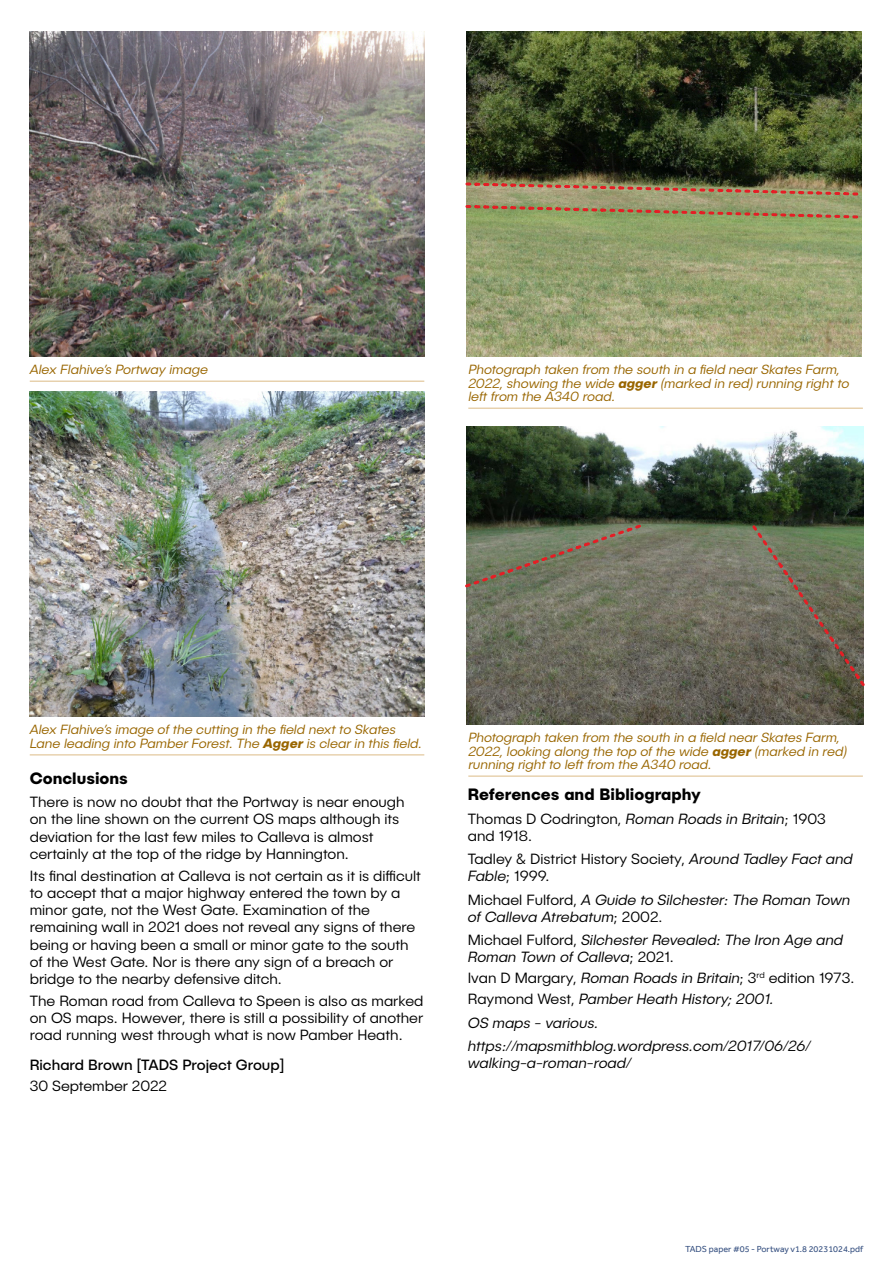
<style>
.page{position:relative;width:893px;height:1263px;background:#fff}
.page>*{position:absolute;margin:0;border:0;box-sizing:border-box;transform-origin:0 0}
.t1{font:700 16.5px "Publica Sans";color:#000}
.t2{font:300 15px/17.2px "Publica Sans";color:#000}
.t3{font:italic 300 15px/17.2px "Publica Sans";color:#000}
.t4{font:15px "Publica Sans";color:#000}
.t5{font:italic 300 13.5px/13.5px "Publica Sans";color:#960}
.t6{font:9px "Effra";color:#385282}
.s1{font-weight:700}
.s2{font-style:italic}
.s3{font-style:normal}
</style>
<div class="page">
<img style="left:30px;top:32px;width:394px;height:324px">
<img style="left:467px;top:32px;width:394px;height:324px">
<img style="left:30px;top:392px;width:394px;height:325px">
<img style="left:467px;top:427px;width:396px;height:297px">
<hr style="left:30px;top:381px;width:394px;height:1px;background:#dcbb86">
<hr style="left:468px;top:408px;width:395px;height:1px;background:#dcbb86">
<hr style="left:468px;top:776px;width:395px;height:1px;background:#dcbb86">
<hr style="left:30px;top:755px;width:394px;height:1px;background:#dcbb86">
<svg style="left:465px;top:181px;width:397px;height:16px;background:#99835f"></svg>
<svg style="left:465px;top:203px;width:397px;height:17px;background:#999364"></svg>
<svg style="left:465px;top:520px;width:184px;height:70px;background:#72745f"></svg>
<svg style="left:748px;top:520px;width:117px;height:169px;background:#6a6a57"></svg>
<p class="t5" style="left:30px;top:363px;width:180px">Alex Flahive’s Portway image</p>
<p class="t5" style="left:468px;top:363px;width:383px">Photograph taken from the south in a field near Skates Farm,<br>2022, showing the wide <span class="s1">agger</span> (marked in red) running right to left from the A340 road.</p>
<p class="t5" style="left:30px;top:724px;width:394px">Alex Flahive’s image of the cutting in the field next to Skates<br>Lane leading into Pamber Forest. The <span class="s1">Agger</span> is clear in this field.</p>
<p class="t1" style="left:30px;top:771px;width:100px">Conclusions</p>
<p class="t2" style="left:30px;top:794px;width:376px">There is now no doubt that the Portway is near enough on the line shown on the current OS maps although its deviation for the last few miles to Calleva is almost certainly at the top of the ridge by Hannington.</p>
<p class="t2" style="left:30px;top:867px;width:393px">Its final destination at Calleva is not certain as it is difficult to accept that a major highway entered the town by a minor gate, not the West Gate. Examination of the remaining wall in 2021 does not reveal any signs of there being or having been a small or minor gate to the south of the West Gate. Nor is there any sign of a breach or bridge to the nearby defensive ditch.</p>
<p class="t2" style="left:30px;top:993px;width:395px;text-align:justify">The Roman road from Calleva to Speen is also as marked on OS maps. However, there is still a possibility of another road running west through what is now Pamber Heath.</p>
<p class="t4" style="left:30px;top:1058px;width:256px">Richard Brown [TADS Project Group]</p>
<p class="t2" style="left:30px;top:1078px;width:139px">30 September 2022</p>
<p class="t5" style="left:468px;top:731px;width:380px">Photograph taken from the south in a field near Skates Farm,<br>2022, looking along the top of the wide <span class="s1">agger</span> (marked in red) running right to left from the A340 road.</p>
<p class="t1" style="left:468px;top:787px;width:235px">References and Bibliography</p>
<p class="t2" style="left:468px;top:810px;width:360px">Thomas D Codrington, <span class="s2">Roman Roads in Britain</span>; 1903 and 1918.</p>
<p class="t2" style="left:468px;top:851px;width:387px">Tadley &amp; District History Society, <span class="s2">Around Tadley Fact and<br>Fable</span>; 1999.</p>
<p class="t3" style="left:468px;top:891px;width:384px"><span class="s3">Michael Fulford,</span> A Guide to Silchester: The Roman Town of Calleva Atrebatum<span class="s3">; 2002.</span></p>
<p class="t3" style="left:468px;top:932px;width:377px"><span class="s3">Michael Fulford,</span> Silchester Revealed: The Iron Age and<br>Roman Town of Calleva<span class="s3">; 2021.</span></p>
<p class="t3" style="left:468px;top:968px;width:388px;line-height:21px"><span class="s3">Ivan D Margary,</span> Roman Roads in Britain<span class="s3">; 3</span><sup>rd</sup> <span class="s3">edition 1973.<br>Raymond West,</span> Pamber Heath History; 2001.</p>
<p class="t3" style="left:468px;top:1011px;width:344px;line-height:23.2px">OS maps - various. https://mapsmithblog.wordpress.com/2017/06/26/</p>
<p class="t3" style="left:468px;top:1055px;width:165px">walking-a-roman-road/</p>
<p class="t6" style="left:685px;top:1245px;width:179px">TADS paper #05 - Portway v1.8 20231024.pdf</p>
</div>
